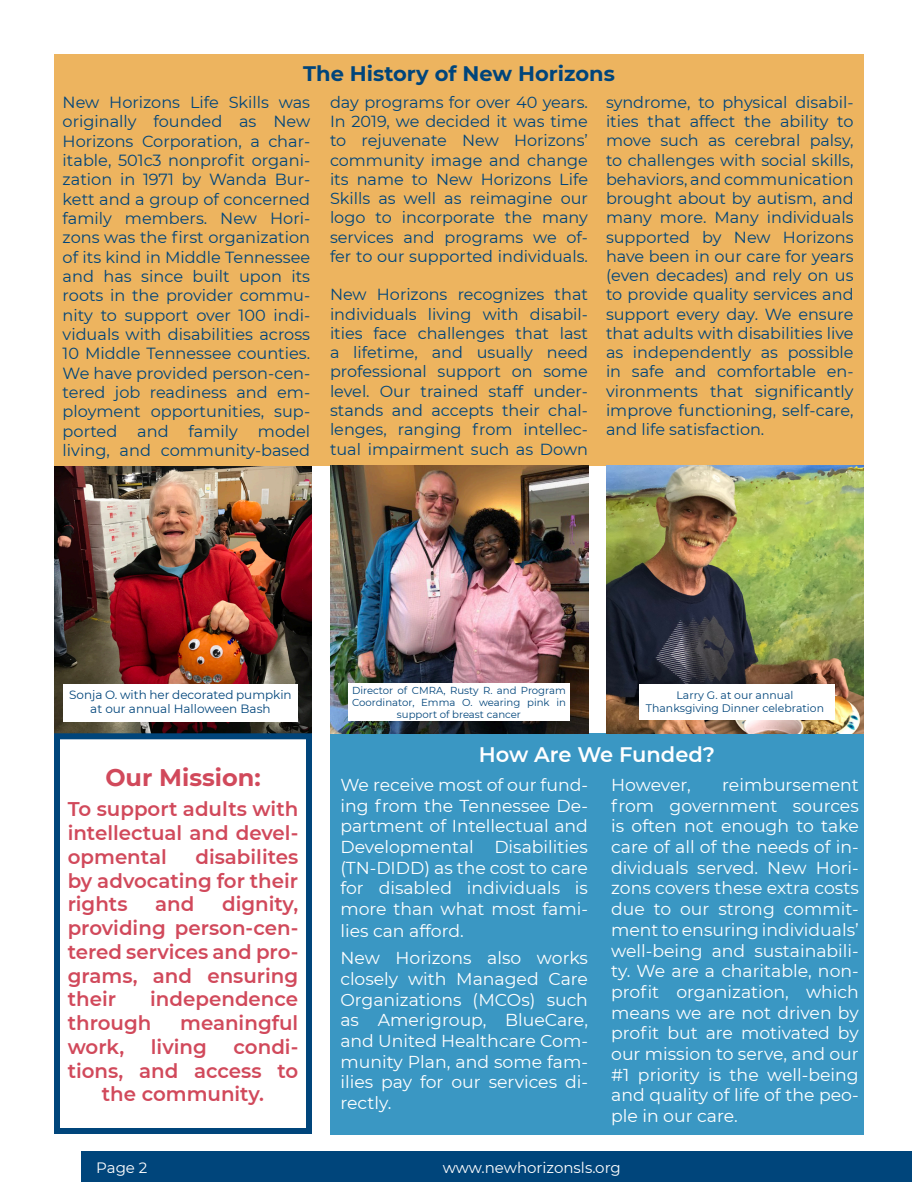
<style>
.page{position:relative;width:918px;height:1188px;background:#fff}
.page>*{position:absolute;margin:0;border:0;box-sizing:border-box;transform-origin:0 0}
.t1{font:700 24px "Montserrat";color:#d1495b}
.t2{font:700 21px "Montserrat";color:#00457b}
.t3{font:600 21px "Montserrat";color:#fff}
.t4{font:600 19.8px/23.7px "Montserrat";color:#d1495b;text-align:justify}
.t5{font:17.25px/20.7px "Montserrat";color:#fff;text-align:justify}
.t6{font:16.2px/19.4px "Montserrat";color:#00457b;text-align:justify}
.t7{font:16.05px/19.2px "Montserrat";color:#00457b;text-align:justify}
.t8{font:15px "Montserrat";color:#fff}
.t9{font:12px/14.4px "Montserrat";color:#00457b;text-align:center}
.t10{font:10.8px "Montserrat";color:#00457b}
.t11{font:10.2px/12.1px "Montserrat";color:#00457b;text-align:center}
</style>
<div class="page">
<img style="left:54px;top:465px;width:258px;height:268px">
<div style="left:54px;top:54px;width:810px;height:411px;background:#edb45f"></div>
<div style="left:82px;top:1151px;width:830px;height:31px;background:#00457b"></div>
<div style="left:331px;top:733px;width:533px;height:402px;background:#3a97c3"></div>
<img style="left:330px;top:465px;width:258px;height:268px">
<div style="left:54px;top:733px;width:258px;height:401px;border:6px solid #00457b"></div>
<div style="left:63px;top:684px;width:235px;height:38px;background:#fff"></div>
<div style="left:348px;top:684px;width:222px;height:37px;background:#fff"></div>
<img style="left:606px;top:465px;width:258px;height:268px">
<div style="left:639px;top:685px;width:195px;height:35px;background:#fff"></div>
<p class="t2" style="left:303px;top:59px;width:313px">The History of New Horizons</p>
<p class="t6" style="left:63px;top:92px;width:249px">New Horizons Life Skills was originally founded as New Horizons Corporation, a char&shy;itable, 501c3 nonprofit organi&shy;zation in 1971 by Wanda Bur&shy;kett and a group of concerned family members. New Hori&shy;zons was the first organization of its kind in Middle Tennessee and has since built upon its roots in the provider commu&shy;nity to support over 100 indi&shy;viduals with disabilities across 10 Middle Tennessee counties.<br>We have provided person-cen&shy;tered job readiness and em&shy;ployment opportunities, sup&shy;ported and family model living, and community-based</p>
<p class="t6" style="left:330px;top:92px;width:259px">day programs for over 40 years.</p>
<p class="t7" style="left:606px;top:92px;width:249px">syndrome, to physical disabil&shy;ities that affect the ability to move such as cerebral palsy, to challenges with social skills, behaviors, and communication brought about by autism, and many more. Many individuals supported by New Horizons have been in our care for years (even decades) and rely on us to provide quality services and support every day. We ensure that adults with disabilities live as independently as possible in safe and comfortable en&shy;vironments that significantly improve functioning, self-care, and life satisfaction.</p>
<p class="t7" style="left:330px;top:111px;width:260px">In 2019, we decided it was time to rejuvenate New Horizons’ community image and change its name to New Horizons Life Skills as well as reimagine our logo to incorporate the many services and programs we of&shy;fer to our supported individuals.</p>
<p class="t7" style="left:330px;top:285px;width:260px">New Horizons recognizes that individuals living with disabil&shy;ities face challenges that last a lifetime, and usually need professional support on some level. Our trained staff under&shy;stands and accepts their chal&shy;lenges, ranging from intellec&shy;tual impairment such as Down</p>
<p class="t9" style="left:69px;top:687px;width:224px">Sonja O. with her decorated pumpkin at our annual Halloween Bash</p>
<p class="t11" style="left:352px;top:684px;width:215px">Director of CMRA, Rusty R. and Program<br>Coordinator, Emma O. wearing pink in support of breast cancer</p>
<p class="t10" style="left:677px;top:688px;width:118px">Larry G. at our annual</p>
<p class="t10" style="left:646px;top:701px;width:180px">Thanksgiving Dinner celebration</p>
<p class="t1" style="left:105px;top:760px;width:157px">Our Mission:</p>
<p class="t4" style="left:68px;top:796px;width:232px">To support adults with intellectual and devel&shy;opmental</p>
<p class="t4" style="left:68px;top:844px;width:232px;text-indent:128px">disabilites by advocating for their rights</p>
<p class="t4" style="left:68px;top:892px;width:232px;text-indent:154px">dignity, providing person-cen&shy;tered services and pro&shy;grams, and ensuring their</p>
<p class="t4" style="left:155px;top:892px;width:41px">and</p>
<p class="t4" style="left:68px;top:987px;width:232px;text-indent:82px">independence through</p>
<p class="t4" style="left:180px;top:1010px;width:120px">meaningful</p>
<p class="t4" style="left:68px;top:1034px;width:58px">work,</p>
<p class="t4" style="left:151px;top:1034px;width:58px">living</p>
<p class="t4" style="left:234px;top:1034px;width:66px">condi-</p>
<p class="t4" style="left:68px;top:1058px;width:232px">tions, and access to</p>
<p class="t4" style="left:102px;top:1082px;width:164px">the community.</p>
<p class="t3" style="left:479px;top:740px;width:238px">How Are We Funded?</p>
<p class="t5" style="left:340px;top:774px;width:249px">We receive most of our fund&shy;ing from the Tennessee De&shy;partment of Intellectual and Developmental Disabilities (TN-DIDD) as the cost to care for disabled individuals is more than what most fami&shy;lies can afford.</p>
<p class="t5" style="left:340px;top:947px;width:249px">New Horizons also works closely with Managed Care Organizations (MCOs) such as Amerigroup, BlueCare, and United Healthcare Com&shy;munity Plan, and some fam&shy;ilies pay for our services di&shy;rectly.</p>
<p class="t5" style="left:611px;top:774px;width:249px;text-indent:111px">reimbursement from government sources is often not enough to take care of all of the needs of in&shy;dividuals served. New Hori&shy;zons covers these extra costs due to our strong commit&shy;ment to ensuring individuals’ well-being and sustainabili&shy;ty. We are a charitable, non&shy;profit organization, which means we are not driven by profit but are motivated by our mission to serve, and our #1 priority is the well-being and quality of life of the peo&shy;ple in our care.</p>
<p class="t5" style="left:611px;top:774px;width:81px">However,</p>
<p class="t8" style="left:96px;top:1157px;width:53px">Page 2</p>
<p class="t8" style="left:443px;top:1157px;width:180px">www.newhorizonsls.org</p>
</div>
